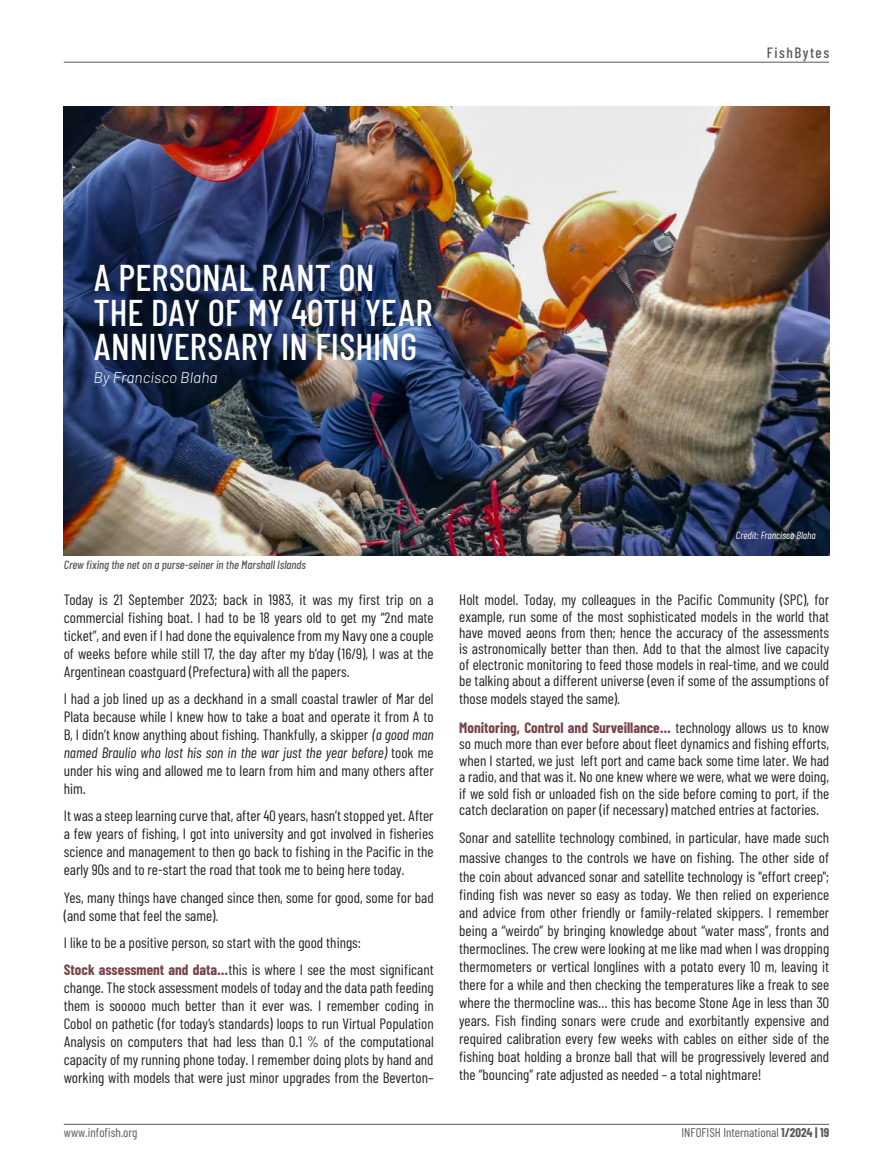
<style>
.page{position:relative;width:893px;height:1170px;background:#fff}
.page>*{position:absolute;margin:0;border:0;box-sizing:border-box;transform-origin:0 0}
.t1{font:500 37.35px/34.2px "Barlow Condensed";color:#fff}
.t2{font:italic 300 15.6px "Barlow";color:#fff}
.t3{font:15px/18px "Barlow Condensed";color:#231f20;text-align:justify}
.t4{font:500 15px "Barlow Condensed";letter-spacing:.1em;color:#57585a}
.t5{font:12.75px "Barlow Condensed";color:#57585a}
.t6{font:italic 500 12px "Barlow Condensed";color:#57585a}
.t7{font:italic 10.5px "Barlow Condensed";color:#fff}
.s1{font-style:italic}
.s2{font-weight:300}
.s3{font-weight:700;color:#77444b}
.s4{font-weight:700}
</style>
<div class="page">
<hr style="left:64px;top:1123px;width:765px;height:1px;background:#57585a">
<hr style="left:64px;top:62px;width:765px;height:1px;background:#57585a">
<img style="left:64px;top:106px;width:765px;height:449px">
<p class="t4" style="left:767px;top:43px;width:64px">FishBytes</p>
<h1 class="t1" style="left:94px;top:260px;width:340px">A PERSONAL RANT ON<br>THE DAY OF MY 40TH YEAR<br>ANNIVERSARY IN FISHING</h1>
<p class="t2" style="left:94px;top:368px;width:126px">By Francisco Blaha</p>
<p class="t6" style="left:64px;top:557px;width:244px">Crew fixing the net on a purse-seiner in the Marshall Islands</p>
<p class="t3" style="left:64px;top:590px;width:372px">Today is 21 September 2023; back in 1983, it was my first trip on a commercial fishing boat. I had to be 18 years old to get my “2nd mate ticket”, and even if I had done the equivalence from my Navy one a couple of weeks before while still 17, the day after my b’day (16/9), I was at the Argentinean coastguard (Prefectura) with all the papers.</p>
<p class="t3" style="left:64px;top:689px;width:371px">I had a job lined up as a deckhand in a small coastal trawler of Mar del Plata because while I knew how to take a boat and operate it from A to B, I didn’t know anything about fishing. Thankfully, a skipper <span class="s1">(a good man named Braulio who lost his son in the war just the year before)</span> took me under his wing and allowed me to learn from him and many others after him.</p>
<p class="t3" style="left:64px;top:806px;width:371px">It was a steep learning curve that, after 40 years, hasn’t stopped yet. After a few years of fishing, I got into university and got involved in fisheries science and management to then go back to fishing in the Pacific in the early 90s and to re-start the road that took me to being here today.</p>
<p class="t3" style="left:64px;top:887px;width:371px">Yes, many things have changed since then, some for good, some for bad (and some that feel the same)<span class="s2">.</span></p>
<p class="t3" style="left:64px;top:928px;width:371px;line-height:27px">I like to be a positive person, so start with the good things:<br><span class="s3">Stock assessment and data…</span>this is where I see the most significant</p>
<p class="t3" style="left:64px;top:977px;width:371px">change. The stock assessment models of today and the data path feeding them is sooooo much better than it ever was. I remember coding in Cobol on pathetic (for today’s standards) loops to run Virtual Population Analysis on computers that had less than 0.1 % of the computational capacity of my running phone today. I remember doing plots by hand and working with models that were just minor upgrades from the Beverton–</p>
<p class="t7" style="left:736px;top:528px;width:81px">Credit: Francisco Blaha</p>
<p class="t3" style="left:459px;top:591px;width:371px;line-height:16.2px">Holt model. Today, my colleagues in the Pacific Community (SPC), for example, run some of the most sophisticated models in the world that have moved aeons from then; hence the accuracy of the assessments is astronomically better than then. Add to that the almost live capacity of electronic monitoring to feed those models in real-time, and we could be talking about a different universe (even if some of the assumptions of</p>
<p class="t3" style="left:459px;top:684px;width:371px;line-height:28.2px">those models stayed the same).<br><span class="s3">Monitoring, Control and Surveillance…</span> technology allows us to know</p>
<p class="t3" style="left:459px;top:735px;width:372px;line-height:16.5px">so much more than ever before about fleet dynamics and fishing efforts, when I started, we just left port and came back some time later. We had a radio, and that was it. No one knew where we were, what we were doing, if we sold fish or unloaded fish on the side before coming to port, if the catch declaration on paper (if necessary) matched entries at factories.</p>
<p class="t3" style="left:459px;top:827px;width:371px;line-height:19.5px">Sonar and satellite technology combined, in particular, have made such massive changes to the controls we have on fishing. The other side of the coin about advanced sonar and satellite technology is "effort creep";</p>
<p class="t3" style="left:459px;top:885px;width:371px">finding fish was never so easy as today. We then relied on experience and advice from other friendly or family-related skippers. I remember being a “weirdo” by bringing knowledge about “water mass”, fronts and thermoclines. The crew were looking at me like mad when I was dropping thermometers or vertical longlines with a potato every 10 m, leaving it there for a while and then checking the temperatures like a freak to see where the thermocline was… this has become Stone Age in less than 30 years. Fish finding sonars were crude and exorbitantly expensive and required calibration every few weeks with cables on either side of the fishing boat holding a bronze ball that will be progressively levered and the “bouncing” rate adjusted as needed – a total nightmare!</p>
<p class="t5" style="left:64px;top:1124px;width:75px">www.infofish.org</p>
<p class="t5" style="left:681px;top:1124px;width:149px">INFOFISH International <span class="s4">1/2024 | 19</span></p>
</div>
